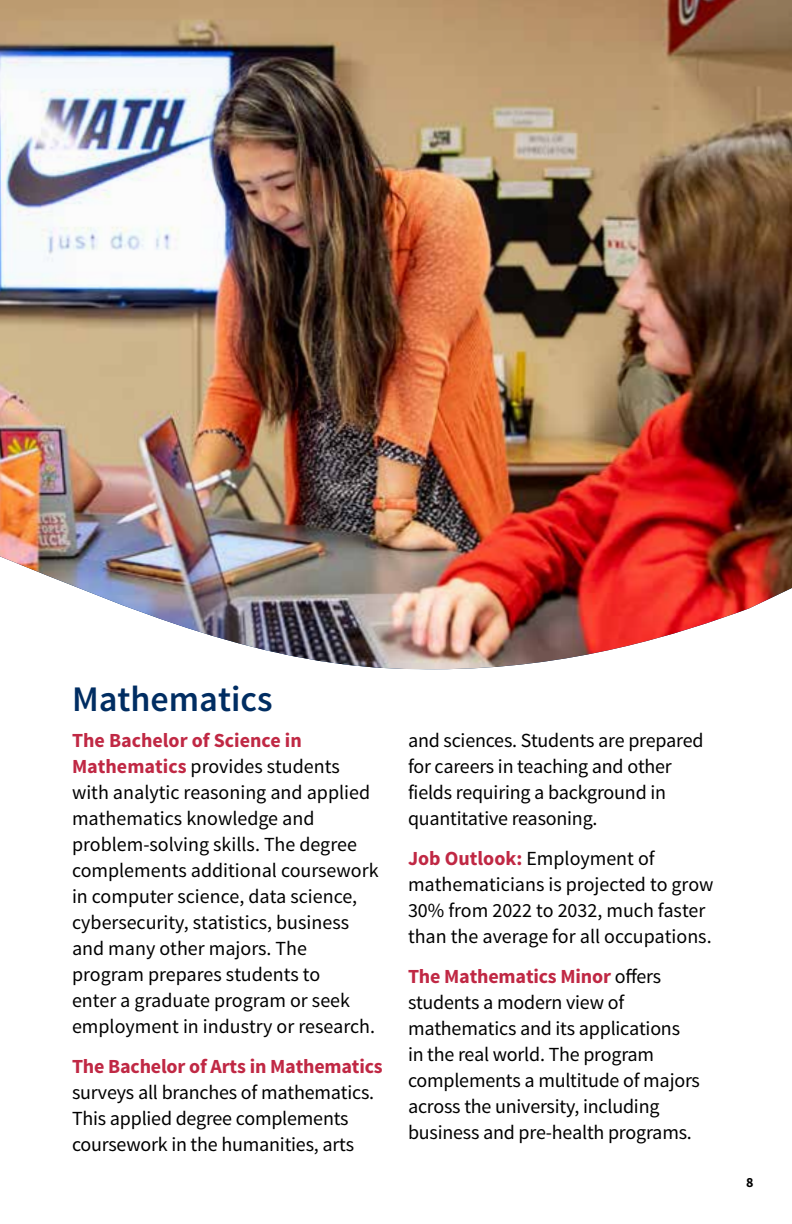
<style>
.page{position:relative;width:792px;height:1224px;background:#fff}
.page>*{position:absolute;margin:0;border:0;box-sizing:border-box;transform-origin:0 0}
.t1{font:600 36px "Source Sans Pro";color:#002d62}
.t2{font:20px/26px "Source Sans Pro";letter-spacing:-.01em;color:#000}
.t3{font:700 20px "Source Sans Pro";letter-spacing:-.01em;color:#c02844}
.t4{font:700 14px "Source Sans Pro";color:#000}
.s1{font-weight:700;color:#c02844}
</style>
<div class="page">
<img style="left:0;top:0;width:792px;height:669px">
<h1 class="t1" style="left:72px;top:676px;width:202px">Mathematics</h1>
<p class="t2" style="left:72px;top:728px;width:308px"><span class="s1">The Bachelor of Science in<br>Mathematics</span> provides students with analytic reasoning and applied mathematics knowledge and problem-solving skills. The degree complements additional coursework in computer science, data science, cybersecurity, statistics, business and many other majors. The program prepares students to<br>enter a graduate program or seek employment in industry or research.</p>
<p class="t3" style="left:72px;top:1053px;width:312px">The Bachelor of Arts in Mathematics</p>
<p class="t2" style="left:72px;top:1080px;width:304px">surveys all branches of mathematics.<br>This applied degree complements coursework in the humanities, arts</p>
<p class="t2" style="left:408px;top:728px;width:297px">and sciences. Students are prepared for careers in teaching and other fields requiring a background in quantitative reasoning.</p>
<p class="t2" style="left:408px;top:846px;width:307px"><span class="s1">Job Outlook:</span> Employment of mathematicians is projected to grow 30% from 2022 to 2032, much faster than the average for all occupations.</p>
<p class="t2" style="left:408px;top:964px;width:293px"><span class="s1">The Mathematics Minor</span> offers students a modern view of mathematics and its applications in the real world. The program complements a multitude of majors across the university, including business and pre-health programs.</p>
<p class="t4" style="left:746px;top:1173px;width:9px">8</p>
</div>
